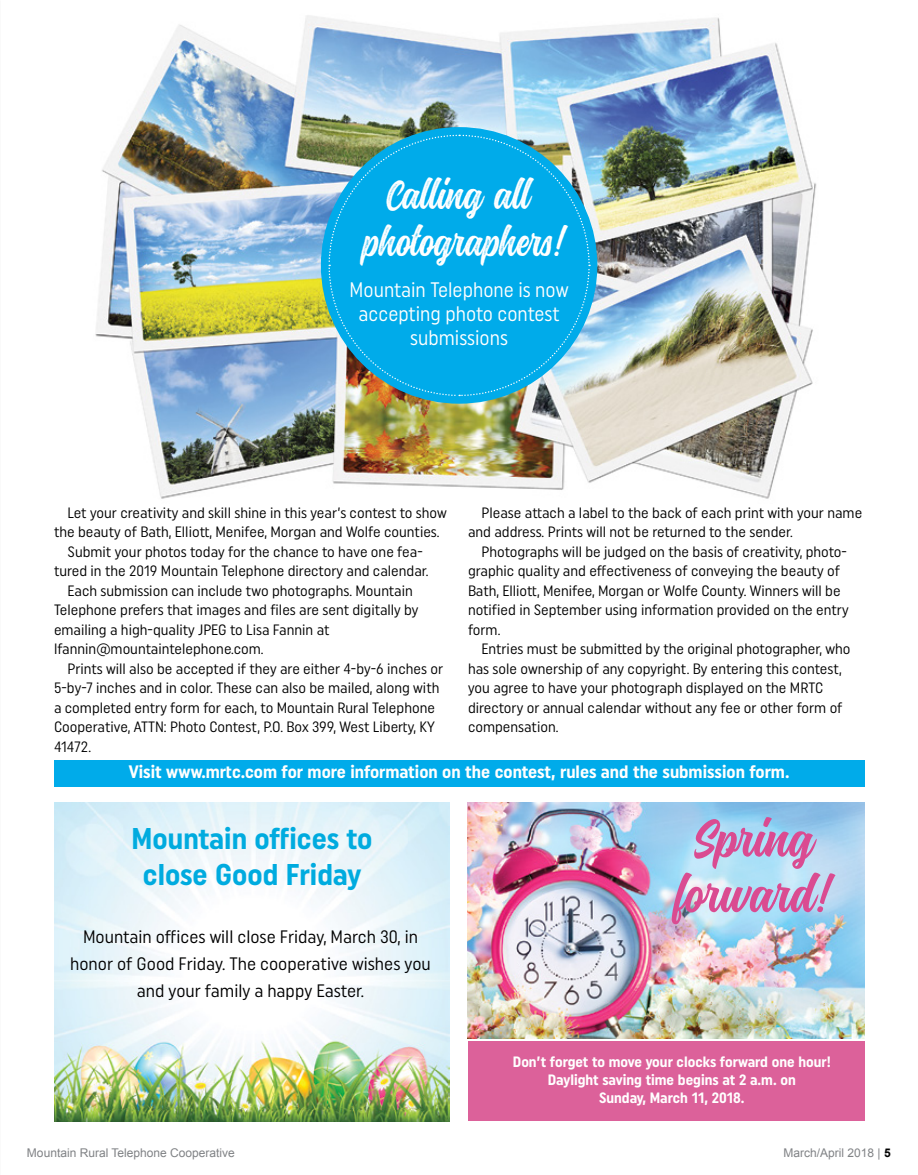
<style>
.page{position:relative;width:918px;height:1175px;background:#fff}
.page>*{position:absolute;margin:0;border:0;box-sizing:border-box;transform-origin:0 0}
.t1{font:52.5px/55.5px "Montana";color:#da4b91;text-align:center}
.t2{font:42px/46.5px "Montana Rough";color:#fff;text-align:center;scale:.95 1}
.t3{font:700 30px/36px "Uniform Condensed";color:#00abdf;text-align:center}
.t4{font:21px/24px "Uniform Condensed";color:#fff;text-align:center;scale:.95 1}
.t5{font:18px/27px "Uniform Condensed";color:#000;text-align:center}
.t6{font:700 18px "Uniform Condensed";color:#fff}
.t7{font:15px/19.5px "Uniform Condensed";color:#000}
.t8{font:700 15px/18px "Uniform Condensed";color:#fff;text-align:center}
.t9{font:12px "Arial";color:#808285}
.s1{font-weight:700;color:#000}
</style>
<div class="page">
<div style="left:54px;top:760px;width:810px;height:26px;background:#00abea"></div>
<img style="left:95px;top:15px;width:722px;height:484px">
<img style="left:468px;top:802px;width:396px;height:236px">
<div style="left:468px;top:1041px;width:396px;height:80px;background:#dc619a"></div>
<img style="left:54px;top:802px;width:396px;height:319px">
<div style="left:321px;top:127px;width:276px;height:277px;background:#00abea;border-radius:50%"></div>
<svg style="left:328px;top:134px;width:262px;height:263px"></svg>
<h2 class="t2" style="left:364px;top:173px;width:214px">Calling all photographers!</h2>
<h3 class="t4" style="left:350px;top:277px;width:232px">Mountain Telephone is now accepting photo contest submissions</h3>
<p class="t7" style="left:68px;top:502px;width:381px">Let your creativity and skill shine in this year’s contest to show</p>
<p class="t7" style="left:54px;top:522px;width:387px">the beauty of Bath, Elliott, Menifee, Morgan and Wolfe counties.</p>
<p class="t7" style="left:68px;top:541px;width:357px">Submit your photos today for the chance to have one fea-</p>
<p class="t7" style="left:54px;top:561px;width:376px">tured in the 2019 Mountain Telephone directory and calendar.</p>
<p class="t7" style="left:68px;top:580px;width:347px">Each submission can include two photographs. Mountain</p>
<p class="t7" style="left:54px;top:600px;width:366px">Telephone prefers that images and files are sent digitally by</p>
<p class="t7" style="left:54px;top:619px;width:277px">emailing a high-quality JPEG to Lisa Fannin at</p>
<p class="t7" style="left:54px;top:639px;width:211px">lfannin@mountaintelephone.com.</p>
<p class="t7" style="left:68px;top:658px;width:377px">Prints will also be accepted if they are either 4-by-6 inches or</p>
<p class="t7" style="left:54px;top:678px;width:387px">5-by-7 inches and in color. These can also be mailed, along with</p>
<p class="t7" style="left:54px;top:697px;width:383px">a completed entry form for each, to Mountain Rural Telephone</p>
<p class="t7" style="left:54px;top:717px;width:382px">Cooperative, ATTN: Photo Contest, P.O. Box 399, West Liberty, KY</p>
<p class="t7" style="left:54px;top:736px;width:39px">41472.</p>
<p class="t7" style="left:468px;top:502px;width:396px;text-indent:14px">Please attach a label to the back of each print with your name and address. Prints will not be returned to the sender.</p>
<p class="t7" style="left:468px;top:541px;width:382px;text-indent:14px">Photographs will be judged on the basis of creativity, photo&shy;graphic quality and effectiveness of conveying the beauty of Bath, Elliott, Menifee, Morgan or Wolfe County. Winners will be notified in September using information provided on the entry form.</p>
<p class="t7" style="left:468px;top:639px;width:384px;text-indent:14px">Entries must be submitted by the original photographer, who has sole ownership of any copyright. By entering this contest, you agree to have your photograph displayed on the MRTC directory or annual calendar without any fee or other form of compensation.</p>
<p class="t6" style="left:129px;top:761px;width:662px">Visit www.mrtc.com for more information on the contest, rules and the submission form.</p>
<h3 class="t3" style="left:132px;top:820px;width:242px">Mountain offices to close Good Friday</h3>
<p class="t5" style="left:70px;top:923px;width:362px">Mountain offices will close Friday, March 30, in honor of Good Friday. The cooperative wishes you and your family a happy Easter.</p>
<h1 class="t1" style="left:676px;top:812px;width:158px">Spring forward!</h1>
<p class="t8" style="left:513px;top:1052px;width:320px">Don’t forget to move your clocks forward one hour!<br>Daylight saving time begins at 2 a.m. on<br>Sunday, March 11, 2018.</p>
<p class="t9" style="left:27px;top:1144px;width:209px">Mountain Rural Telephone Cooperative</p>
<p class="t9" style="left:784px;top:1144px;width:109px">March/April 2018 | <span class="s1">5</span></p>
</div>
